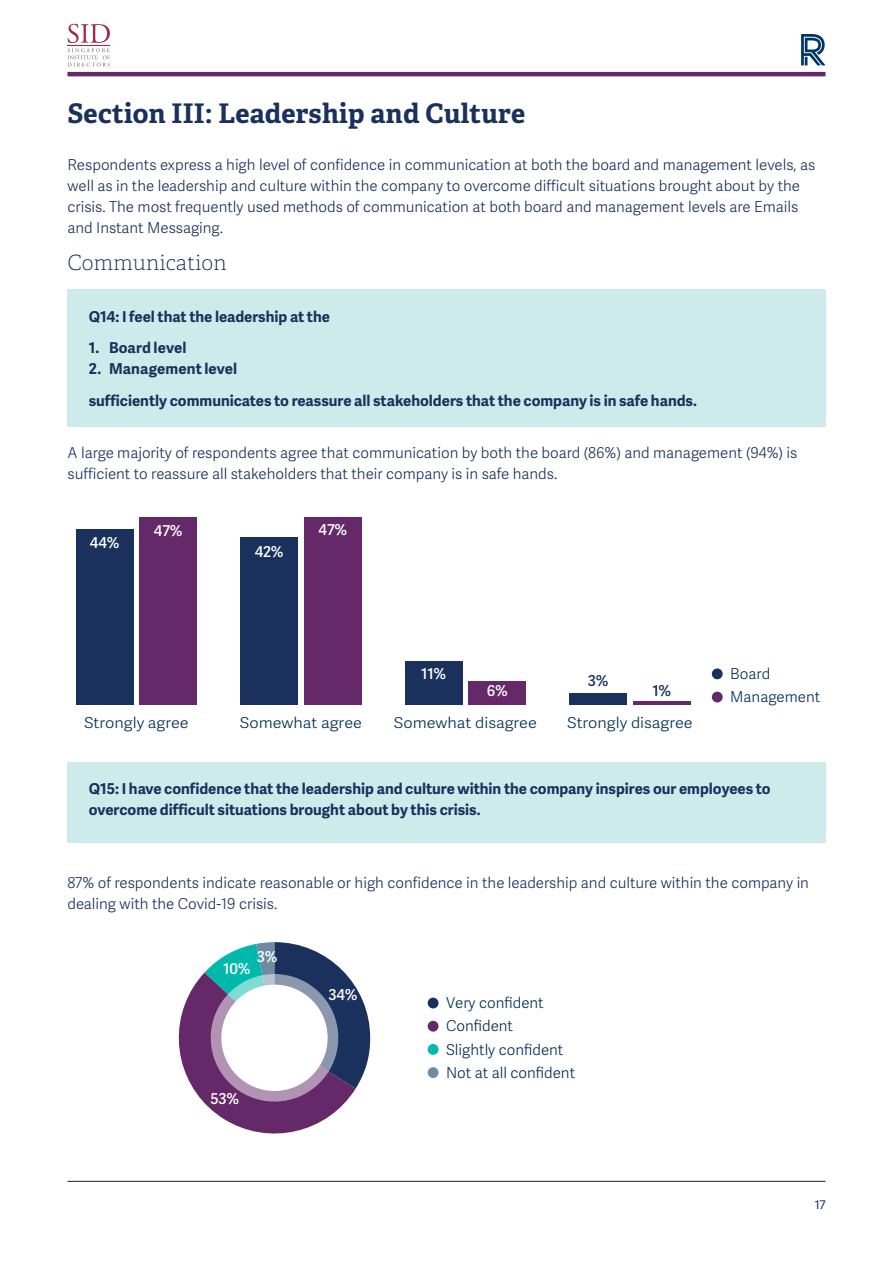
<style>
.page{position:relative;width:893px;height:1263px;background:#fff}
.page>*{position:absolute;margin:0;border:0;box-sizing:border-box;transform-origin:0 0}
.t1{font:700 27px "Adelle";letter-spacing:.01em;color:#19315c}
.t2{font:100 21px "Adelle";letter-spacing:.01em;color:#19315c}
.t3{font:15px/21px "Adelle Sans Lt";color:#19315c}
.t4{font:700 15px/31.5px "Adelle Sans";color:#19315c}
.t5{font:15px/23.1px "Adelle Sans Lt";color:#002e57}
.t6{font:15px "Adelle Sans Lt";color:#002e57;scale:1.08 1}
.t7{font:15px "Adelle Sans Sb";color:#fff}
.t8{font:15px "Adelle Sans Sb";color:#19315c}
.t9{font:12px "Adelle Sans";color:#19315c}
</style>
<div class="page">
<svg style="left:801px;top:34px;width:24px;height:31px"></svg>
<hr style="left:67px;top:72px;width:758px;height:4px;background:#652868">
<hr style="left:67px;top:1181px;width:758px;height:1px;background:#231f20">
<svg style="left:68px;top:24px;width:42px;height:42px"></svg>
<hr style="left:67px;top:46px;width:43px;height:1px;background:#a22944">
<div style="left:67px;top:289px;width:758px;height:138px;background:#ceebec"></div>
<div style="left:712px;top:668px;width:11px;height:11px;background:#19315c;border-radius:50%"></div>
<div style="left:712px;top:692px;width:11px;height:10px;background:#652868;border-radius:50%"></div>
<div style="left:140px;top:517px;width:57px;height:188px;background:#652868"></div>
<div style="left:76px;top:529px;width:57px;height:176px;background:#19315c"></div>
<div style="left:304px;top:517px;width:57px;height:188px;background:#652868"></div>
<div style="left:240px;top:537px;width:58px;height:168px;background:#19315c"></div>
<div style="left:469px;top:681px;width:57px;height:24px;background:#652868"></div>
<div style="left:405px;top:661px;width:57px;height:44px;background:#19315c"></div>
<hr style="left:633px;top:701px;width:57px;height:4px;background:#652868">
<div style="left:569px;top:693px;width:58px;height:12px;background:#19315c"></div>
<div style="left:67px;top:762px;width:758px;height:80px;background:#ceebec"></div>
<svg style="left:178px;top:942px;width:192px;height:192px"></svg>
<svg style="left:211px;top:974px;width:127px;height:127px;background:#9f9eb5"></svg>
<div style="left:221px;top:985px;width:107px;height:106px;background:#fff;border-radius:50%"></div>
<div style="left:428px;top:997px;width:10px;height:11px;background:#19315c;border-radius:50%"></div>
<div style="left:428px;top:1021px;width:10px;height:10px;background:#652868;border-radius:50%"></div>
<div style="left:428px;top:1044px;width:10px;height:11px;background:#00b9ad;border-radius:50%"></div>
<div style="left:428px;top:1067px;width:10px;height:11px;background:#6f8ba4;border-radius:50%"></div>
<h1 class="t1" style="left:67px;top:94px;width:459px">Section III: Leadership and Culture</h1>
<p class="t3" style="left:67px;top:154px;width:749px">Respondents express a high level of confidence in communication at both the board and management levels, as well as in the leadership and culture within the company to overcome difficult situations brought about by the crisis. The most frequently used methods of communication at both board and management levels are Emails and Instant Messaging.</p>
<h2 class="t2" style="left:67px;top:249px;width:161px">Communication</h2>
<p class="t4" style="left:89px;top:300px;width:243px">Q14: I feel that the leadership at the</p>
<p class="t4" style="left:89px;top:331px;width:99px">1. Board level</p>
<p class="t4" style="left:89px;top:352px;width:610px">2. Management level<br>sufficiently communicates to reassure all stakeholders that the company is in safe hands.</p>
<p class="t3" style="left:67px;top:441px;width:731px">A large majority of respondents agree that communication by both the board (86%) and management (94%) is sufficient to reassure all stakeholders that their company is in safe hands.</p>
<p class="t7" style="left:90px;top:532px;width:31px">44%</p>
<p class="t7" style="left:154px;top:520px;width:30px">47%</p>
<p class="t7" style="left:255px;top:541px;width:30px">42%</p>
<p class="t7" style="left:318px;top:519px;width:30px">47%</p>
<p class="t7" style="left:421px;top:663px;width:26px">11%</p>
<p class="t7" style="left:487px;top:680px;width:22px">6%</p>
<p class="t8" style="left:588px;top:670px;width:22px">3%</p>
<p class="t8" style="left:652px;top:679px;width:20px">1%</p>
<p class="t6" style="left:84px;top:711px;width:98px">Strongly agree</p>
<p class="t6" style="left:240px;top:711px;width:115px">Somewhat agree</p>
<p class="t6" style="left:394px;top:711px;width:134px">Somewhat disagree</p>
<p class="t6" style="left:567px;top:711px;width:118px">Strongly disagree</p>
<p class="t5" style="left:730px;top:662px;width:92px">Board<br>Management</p>
<p class="t4" style="left:89px;top:778px;width:683px;line-height:21px">Q15: I have confidence that the leadership and culture within the company inspires our employees to overcome difficult situations brought about by this crisis.</p>
<p class="t3" style="left:67px;top:872px;width:743px">87% of respondents indicate reasonable or high confidence in the leadership and culture within the company in dealing with the Covid-19 crisis.</p>
<p class="t7" style="left:257px;top:946px;width:22px">3%</p>
<p class="t7" style="left:223px;top:958px;width:29px">10%</p>
<p class="t7" style="left:210px;top:1088px;width:30px">53%</p>
<p class="t7" style="left:328px;top:984px;width:30px">34%</p>
<p class="t5" style="left:446px;top:991px;width:131px">Very confident<br>Confident<br>Slightly confident<br>Not at all confident</p>
<p class="t9" style="left:815px;top:1196px;width:12px">17</p>
</div>
